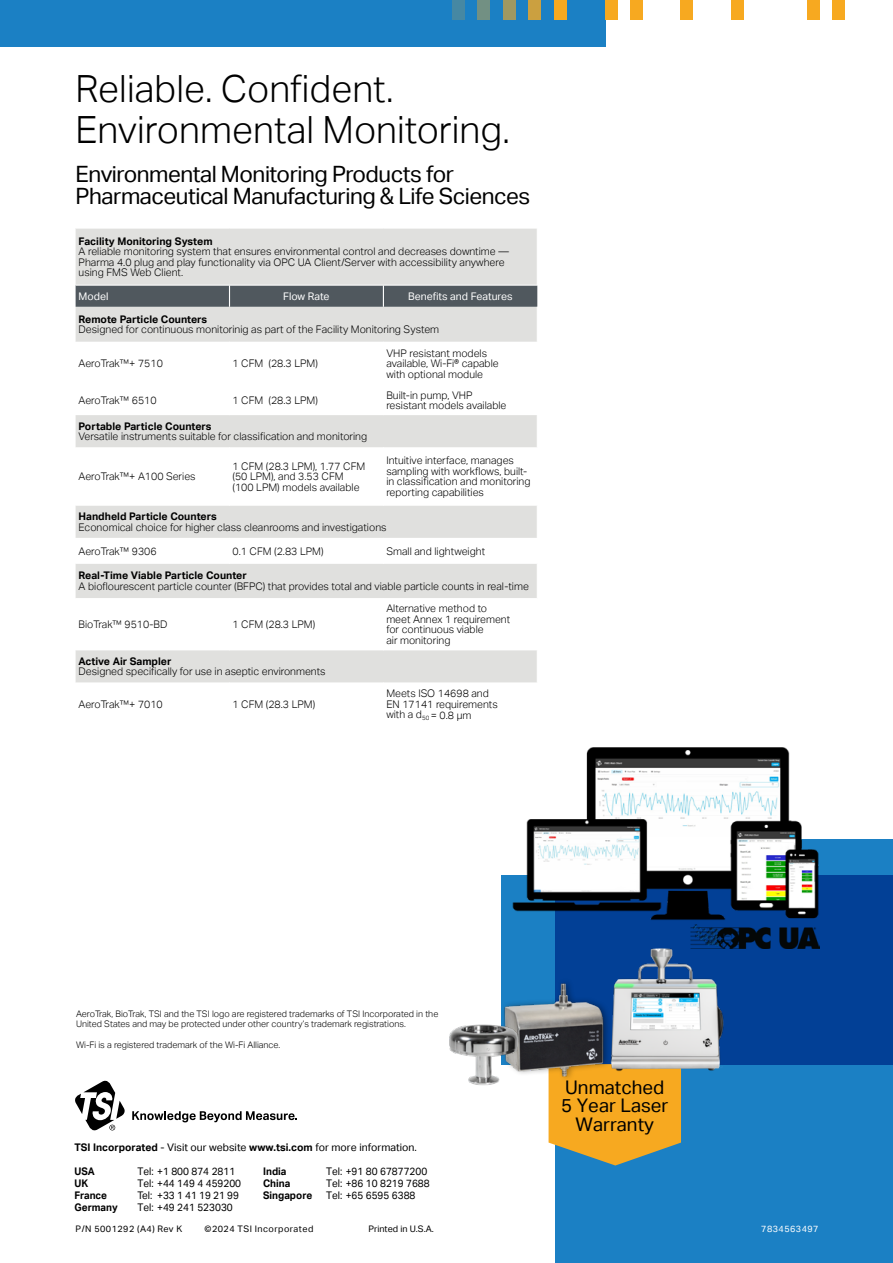
<style>
.page{position:relative;width:893px;height:1263px;background:#fff}
.page>*{position:absolute;margin:0;border:0;box-sizing:border-box;transform-origin:0 0}
.t1{font:300 37.5px/40.5px "Aktiv Grotesk";color:#000}
.t2{font:22.5px/22.5px "Aktiv Grotesk";letter-spacing:-.02em;color:#000}
.t3{font:18.75px/18.8px "Aktiv Grotesk";color:#000;text-align:center}
.t4{font:300 10.5px/10.5px "Aktiv Grotesk";color:#000}
.t5{font:700 10.5px "Aktiv Grotesk";color:#000}
.t6{font:10.5px "Aktiv Grotesk";color:#000;scale:.95 1}
.t7{font:10.5px "Aktiv Grotesk";color:#000}
.t8{font:700 10.5px "Aktiv Grotesk";color:#000;scale:.95 1}
.t9{font:10.5px "Aktiv Grotesk";color:#fff}
.t10{font:300 9px/10.5px "Aktiv Grotesk";color:#000}
.t11{font:9px "Aktiv Grotesk";letter-spacing:.05em;color:#000}
.t12{font:9px "Aktiv Grotesk";color:#000}
.t13{font:9px "Aktiv Grotesk";letter-spacing:.05em;color:#fff}
.s1{font-weight:700}
</style>
<div class="page">
<svg style="left:75px;top:1080px;width:50px;height:51px"></svg>
<svg style="left:132px;top:1111px;width:165px;height:11px"></svg>
<div style="left:76px;top:229px;width:461px;height:113px;background:#e0e0de"></div>
<svg style="left:76px;top:415px;width:461px;height:268px"></svg>
<svg style="left:76px;top:285px;width:461px;height:22px;background:#585f65"></svg>
<hr style="left:229px;top:447px;width:1px;height:58px;background:#fff">
<hr style="left:383px;top:447px;width:1px;height:58px;background:#fff">
<svg style="left:229px;top:538px;width:1px;height:26px"></svg>
<svg style="left:383px;top:538px;width:1px;height:26px"></svg>
<hr style="left:229px;top:598px;width:1px;height:52px;background:#fff">
<hr style="left:383px;top:598px;width:1px;height:52px;background:#fff">
<div style="left:555px;top:840px;width:338px;height:423px;background:#1b80c4"></div>
<div style="left:501px;top:875px;width:392px;height:189px;background:#024096"></div>
<svg style="left:549px;top:1086px;width:132px;height:79px;background:#d8a439"></svg>
<img style="left:609px;top:936px;width:128px;height:150px">
<div style="left:501px;top:977px;width:111px;height:104px;background:#000;opacity:.35"></div>
<img style="left:501px;top:938px;width:108px;height:164px">
<img style="left:449px;top:1021px;width:73px;height:81px">
<div style="left:0;top:0;width:605px;height:46px;background:#1b80c4"></div>
<div style="left:832px;top:0;width:13px;height:19px;background:#f7a920"></div>
<div style="left:807px;top:0;width:13px;height:19px;background:#f7a920"></div>
<div style="left:731px;top:0;width:13px;height:19px;background:#f7a920"></div>
<div style="left:681px;top:0;width:12px;height:19px;background:#f7a920"></div>
<div style="left:630px;top:0;width:13px;height:19px;background:#f7a920"></div>
<div style="left:605px;top:0;width:12px;height:19px;background:#f7a920"></div>
<div style="left:554px;top:0;width:12px;height:19px;background:#f7a920"></div>
<div style="left:529px;top:0;width:12px;height:19px;background:#cba040"></div>
<div style="left:503px;top:0;width:13px;height:19px;background:#9f9861"></div>
<div style="left:478px;top:0;width:12px;height:19px;background:#729083"></div>
<div style="left:452px;top:0;width:13px;height:19px;background:#4688a3"></div>
<img style="left:511px;top:747px;width:308px;height:173px">
<img style="left:691px;top:925px;width:128px;height:23px">
<h1 class="t1" style="left:76px;top:69px;width:436px">Reliable. Confident.<br>Environmental Monitoring.</h1>
<h2 class="t2" style="left:76px;top:163px;width:456px">Environmental Monitoring Products for<br>Pharmaceutical Manufacturing &amp; Life Sciences</h2>
<p class="t5" style="left:79px;top:235px;width:135px">Facility Monitoring System</p>
<p class="t4" style="left:79px;top:246px;width:432px">A reliable monitoring system that ensures environmental control and decreases downtime —<br>Pharma 4.0 plug and play functionality via OPC UA Client/Server with accessibility anywhere using FMS Web Client.</p>
<p class="t9" style="left:79px;top:290px;width:31px">Model</p>
<p class="t9" style="left:283px;top:290px;width:48px">Flow Rate</p>
<p class="t9" style="left:408px;top:290px;width:106px">Benefits and Features</p>
<p class="t5" style="left:79px;top:313px;width:130px">Remote Particle Counters</p>
<p class="t4" style="left:79px;top:324px;width:362px">Designed for continuous monitorinig as part of the Facility Monitoring System</p>
<p class="t4" style="left:79px;top:358px;width:86px">AeroTrak™+ 7510</p>
<p class="t4" style="left:232px;top:358px;width:87px">1 CFM (28.3 LPM)</p>
<p class="t4" style="left:386px;top:348px;width:114px">VHP resistant models available, Wi-Fi® capable with optional module</p>
<p class="t4" style="left:79px;top:395px;width:80px">AeroTrak™ 6510</p>
<p class="t4" style="left:232px;top:395px;width:87px">1 CFM (28.3 LPM)</p>
<p class="t4" style="left:386px;top:390px;width:122px">Built-in pump, VHP resistant models available</p>
<p class="t5" style="left:79px;top:420px;width:134px">Portable Particle Counters</p>
<p class="t4" style="left:79px;top:431px;width:290px">Versatile instruments suitable for classification and monitoring</p>
<p class="t4" style="left:79px;top:471px;width:119px">AeroTrak™+ A100 Series</p>
<p class="t4" style="left:232px;top:461px;width:134px">1 CFM (28.3 LPM), 1.77 CFM (50 LPM), and 3.53 CFM (100 LPM) models available</p>
<p class="t4" style="left:386px;top:456px;width:146px">Intuitive interface, manages sampling with workflows, built&shy;in classification and monitoring reporting capabilities</p>
<p class="t5" style="left:79px;top:510px;width:140px">Handheld Particle Counters</p>
<p class="t4" style="left:79px;top:522px;width:309px">Economical choice for higher class cleanrooms and investigations</p>
<p class="t4" style="left:79px;top:546px;width:80px">AeroTrak™ 9306</p>
<p class="t4" style="left:232px;top:546px;width:93px">0.1 CFM (2.83 LPM)</p>
<p class="t4" style="left:386px;top:546px;width:100px">Small and lightweight</p>
<p class="t5" style="left:79px;top:570px;width:170px">Real-Time Viable Particle Counter</p>
<p class="t4" style="left:79px;top:581px;width:452px">A bioflourescent particle counter (BFPC) that provides total and viable particle counts in real-time</p>
<p class="t4" style="left:79px;top:619px;width:90px">BioTrak™ 9510-BD</p>
<p class="t4" style="left:232px;top:619px;width:84px">1 CFM (28.3 LPM)</p>
<p class="t4" style="left:386px;top:603px;width:125px">Alternative method to meet Annex 1 requirement for continuous viable<br>air monitoring</p>
<p class="t5" style="left:79px;top:655px;width:95px">Active Air Sampler</p>
<p class="t4" style="left:79px;top:666px;width:249px">Designed specifically for use in aseptic environments</p>
<p class="t4" style="left:79px;top:699px;width:86px">AeroTrak™+ 7010</p>
<p class="t4" style="left:232px;top:699px;width:84px">1 CFM (28.3 LPM)</p>
<p class="t4" style="left:386px;top:689px;width:113px">Meets ISO 14698 and<br>EN 17141 requirements with a d<sub>50</sub> = 0.8 µm</p>
<p class="t10" style="left:76px;top:1008px;width:364px">AeroTrak, BioTrak, TSI and the TSI logo are registered trademarks of TSI Incorporated in the<br>United States and may be protected under other country’s trademark registrations.</p>
<p class="t10" style="left:76px;top:1040px;width:206px">Wi-Fi is a registered trademark of the Wi-Fi Alliance.</p>
<p class="t7" style="left:75px;top:1141px;width:344px"><span class="s1">TSI Incorporated</span> - Visit our website <span class="s1">www.tsi.com</span> for more information.</p>
<p class="t8" style="left:75px;top:1165px;width:23px">USA</p>
<p class="t6" style="left:138px;top:1165px;width:104px">Tel: +1 800 874 2811</p>
<p class="t8" style="left:75px;top:1177px;width:16px">UK</p>
<p class="t6" style="left:138px;top:1177px;width:111px">Tel: +44 149 4 459200</p>
<p class="t8" style="left:75px;top:1189px;width:36px">France</p>
<p class="t6" style="left:138px;top:1189px;width:108px">Tel: +33 1 41 19 21 99</p>
<p class="t8" style="left:75px;top:1201px;width:47px">Germany</p>
<p class="t6" style="left:138px;top:1201px;width:102px">Tel: +49 241 523030</p>
<p class="t8" style="left:263px;top:1165px;width:26px">India</p>
<p class="t6" style="left:326px;top:1165px;width:108px">Tel: +91 80 67877200</p>
<p class="t8" style="left:263px;top:1177px;width:30px">China</p>
<p class="t6" style="left:326px;top:1177px;width:111px">Tel: +86 10 8219 7688</p>
<p class="t8" style="left:263px;top:1189px;width:53px">Singapore</p>
<p class="t6" style="left:326px;top:1189px;width:96px">Tel: +65 6595 6388</p>
<p class="t11" style="left:76px;top:1223px;width:108px">P/N 5001292 (A4) Rev K</p>
<p class="t11" style="left:205px;top:1223px;width:110px">©2024 TSI Incorporated</p>
<p class="t12" style="left:368px;top:1223px;width:67px">Printed in U.S.A.</p>
<h3 class="t3" style="left:561px;top:1078px;width:109px">Unmatched<br>5 Year Laser<br>Warranty</h3>
<p class="t13" style="left:761px;top:1223px;width:59px">7834563497</p>
</div>
